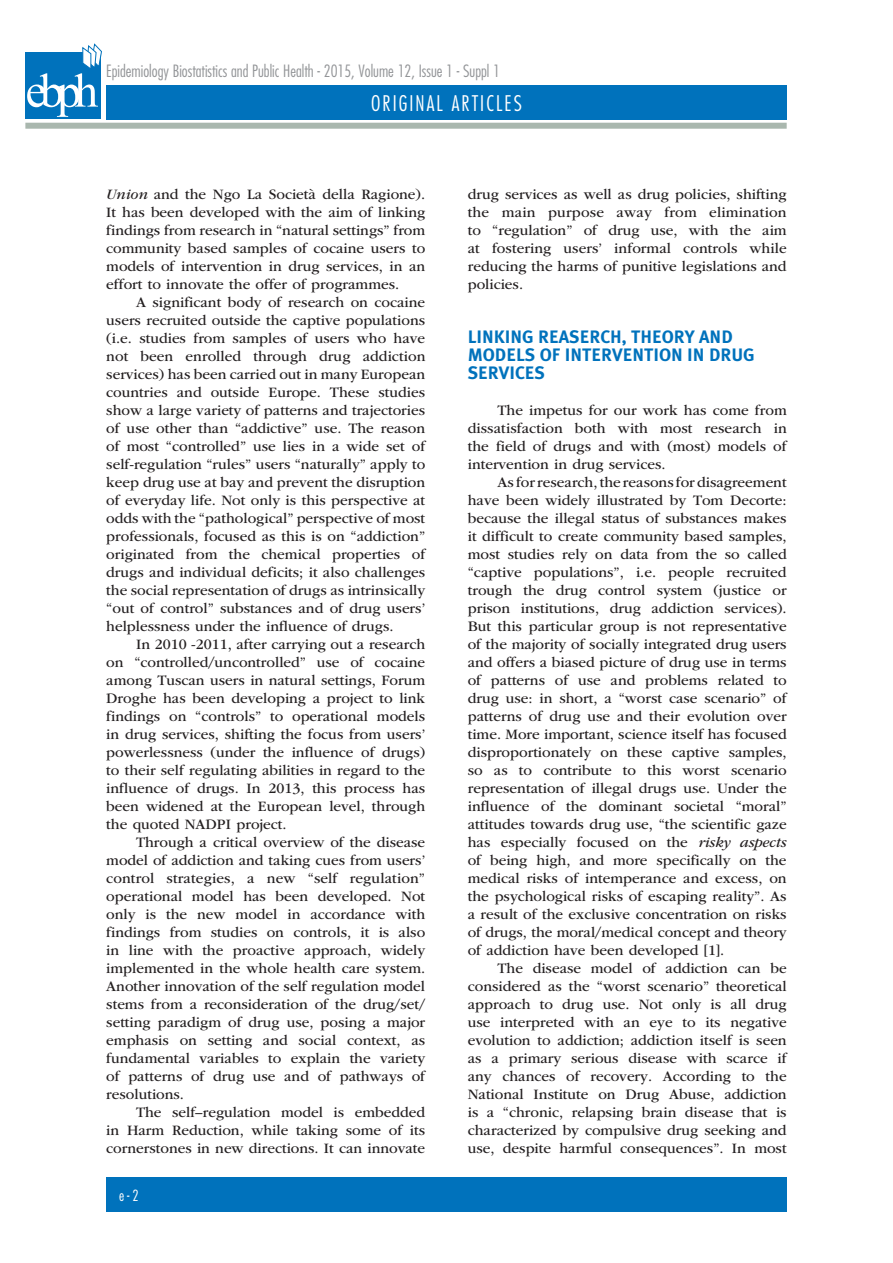
<style>
.page{position:relative;width:893px;height:1263px;background:#fff}
.page>*{position:absolute;margin:0;border:0;box-sizing:border-box;transform-origin:0 0}
.t1{font:300 condensed 21px "Futura Std";letter-spacing:.1em;color:#fff}
.Titoli_Sezioni{font:700 18px/18px "Meta Plus";color:#0072bc}
.t2{font:300 condensed 16.5px "Futura Std";color:#939598}
.Testo_Articolo_Garam{font:15px/18px "ITC Garamond Std";color:#231f20;text-align:justify}
.t3{font:300 condensed 15px "Futura Std";color:#fff}
.s1{font-style:italic}
</style>
<div class="page">
<div style="left:106px;top:85px;width:681px;height:34px;background:#0072bc"></div>
<div style="left:106px;top:1178px;width:681px;height:34px;background:#0072bc"></div>
<div style="left:25px;top:123px;width:762px;height:6px;background:#a9b7ae"></div>
<div style="left:25px;top:52px;width:76px;height:67px;background:#0072bc"></div>
<svg style="left:27px;top:43px;width:75px;height:74px"></svg>
<p class="t2" style="left:106px;top:62px;width:395px">Epidemiology Biostatistics and Public Health - 2015, Volume 12, Issue 1 - Suppl 1</p>
<h1 class="t1" style="left:371px;top:91px;width:152px">ORIGINAL ARTICLES</h1>
<p class="Testo_Articolo_Garam" style="left:106px;top:185px;width:320px"><span class="s1">Union</span> and the Ngo La Società della Ragione).<br>It has been developed with the aim of linking findings from research in “natural settings” from community based samples of cocaine users to models of intervention in drug services, in an effort to innovate the offer of programmes.</p>
<p class="Testo_Articolo_Garam" style="left:106px;top:293px;width:321px;text-indent:30px">A significant body of research on cocaine users recruited outside the captive populations (i.e. studies from samples of users who have not been enrolled through drug addiction services) has been carried out in many European countries and outside Europe. These studies show a large variety of patterns and trajectories of use other than “addictive” use. The reason of most “controlled” use lies in a wide set of self-regulation “rules” users “naturally” apply to keep drug use at bay and prevent the disruption of everyday life. Not only is this perspective at odds with the “pathological” perspective of most professionals, focused as this is on “addiction” originated from the chemical properties of drugs and individual deficits; it also challenges the social representation of drugs as intrinsically “out of control” substances and of drug users’ helplessness under the influence of drugs.</p>
<p class="Testo_Articolo_Garam" style="left:106px;top:635px;width:320px;text-indent:30px">In 2010 -2011, after carrying out a research on “controlled/uncontrolled” use of cocaine among Tuscan users in natural settings, Forum Droghe has been developing a project to link findings on “controls” to operational models in drug services, shifting the focus from users’ powerlessness (under the influence of drugs) to their self regulating abilities in regard to the influence of drugs. In 2013, this process has been widened at the European level, through the quoted NADPI project.</p>
<p class="Testo_Articolo_Garam" style="left:106px;top:833px;width:320px;text-indent:30px">Through a critical overview of the disease model of addiction and taking cues from users’ control strategies, a new “self regulation” operational model has been developed. Not only is the new model in accordance with findings from studies on controls, it is also in line with the proactive approach, widely implemented in the whole health care system.<br>Another innovation of the self regulation model stems from a reconsideration of the drug/set/ setting paradigm of drug use, posing a major emphasis on setting and social context, as fundamental variables to explain the variety of patterns of drug use and of pathways of resolutions.</p>
<p class="Testo_Articolo_Garam" style="left:106px;top:1103px;width:320px;text-indent:30px">The self–regulation model is embedded in Harm Reduction, while taking some of its cornerstones in new directions. It can innovate</p>
<p class="t3" style="left:119px;top:1187px;width:21px">e-2</p>
<p class="Testo_Articolo_Garam" style="left:468px;top:185px;width:320px">drug services as well as drug policies, shifting the main purpose away from elimination to “regulation” of drug use, with the aim at fostering users’ informal controls while reducing the harms of punitive legislations and policies.</p>
<p class="Titoli_Sezioni" style="left:468px;top:327px;width:289px">LINKING REASERCH, THEORY AND<br>MODELS OF INTERVENTION IN DRUG<br>SERVICES</p>
<p class="Testo_Articolo_Garam" style="left:468px;top:401px;width:320px;text-indent:30px">The impetus for our work has come from dissatisfaction both with most research in the field of drugs and with (most) models of intervention in drug services.</p>
<p class="Testo_Articolo_Garam" style="left:468px;top:473px;width:320px;text-indent:30px">As for research, the reasons for disagreement have been widely illustrated by Tom Decorte: because the illegal status of substances makes it difficult to create community based samples, most studies rely on data from the so called “captive populations”, i.e. people recruited trough the drug control system (justice or prison institutions, drug addiction services).<br>But this particular group is not representative of the majority of socially integrated drug users and offers a biased picture of drug use in terms of patterns of use and problems related to drug use: in short, a “worst case scenario” of patterns of drug use and their evolution over time. More important, science itself has focused disproportionately on these captive samples, so as to contribute to this worst scenario representation of illegal drugs use. Under the influence of the dominant societal “moral” attitudes towards drug use, “the scientific gaze has especially focused on the <span class="s1">risky aspects </span>of being high, and more specifically on the medical risks of intemperance and excess, on the psychological risks of escaping reality”. As a result of the exclusive concentration on risks of drugs, the moral/medical concept and theory of addiction have been developed [1].</p>
<p class="Testo_Articolo_Garam" style="left:468px;top:959px;width:320px;text-indent:30px">The disease model of addiction can be considered as the “worst scenario” theoretical approach to drug use. Not only is all drug use interpreted with an eye to its negative evolution to addiction; addiction itself is seen as a primary serious disease with scarce if any chances of recovery. According to the National Institute on Drug Abuse, addiction is a “chronic, relapsing brain disease that is characterized by compulsive drug seeking and use, despite harmful consequences”. In most</p>
</div>
